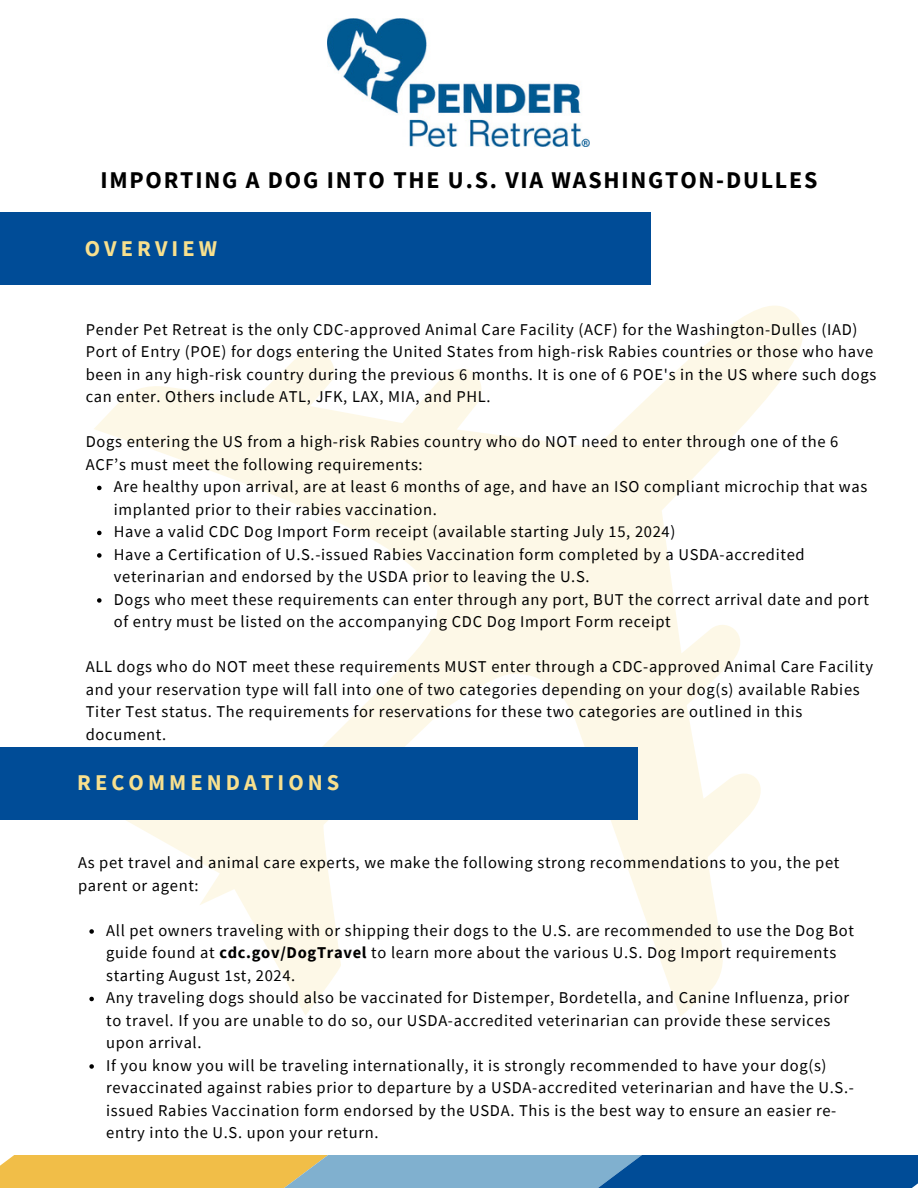
<style>
.page{position:relative;width:918px;height:1188px;background:#fff}
.page>*{position:absolute;margin:0;border:0;box-sizing:border-box;transform-origin:0 0}
.t1{font:700 24px "Source Sans Pro";letter-spacing:.075em;color:#000}
.t2{font:700 22.5px "Source Sans Pro";letter-spacing:.18em;color:#f8e08e}
.t3{font:16.5px/22.5px "Source Sans Pro";letter-spacing:.04em;color:#000}
.s1{font-weight:700}
</style>
<div class="page">
<svg style="left:92px;top:306px;width:711px;height:710px"></svg>
<div style="left:0;top:212px;width:651px;height:73px;background:#004c97"></div>
<svg style="left:97px;top:486px;width:5px;height:4px"></svg>
<svg style="left:97px;top:531px;width:5px;height:4px"></svg>
<svg style="left:97px;top:553px;width:5px;height:5px"></svg>
<svg style="left:97px;top:598px;width:5px;height:5px"></svg>
<div style="left:0;top:748px;width:637px;height:71px;background:#004c97"></div>
<svg style="left:89px;top:929px;width:5px;height:5px"></svg>
<svg style="left:89px;top:997px;width:5px;height:4px"></svg>
<svg style="left:89px;top:1064px;width:5px;height:5px"></svg>
<svg style="left:0;top:1156px;width:918px;height:32px;background:#7c9490"></svg>
<img style="left:328px;top:19px;width:262px;height:127px">
<p class="t1" style="left:101px;top:164px;width:718px">IMPORTING A DOG INTO THE U.S. VIA WASHINGTON-DULLES</p>
<p class="t2" style="left:85px;top:234px;width:134px">OVERVIEW</p>
<h1 class="t3" style="left:86px;top:318px;width:792px">Pender Pet Retreat is the only CDC-approved Animal Care Facility (ACF) for the Washington-Dulles (IAD)<br>Port of Entry (POE) for dogs entering the United States from high-risk Rabies countries or those who have been in any high-risk country during the previous 6 months. It is one of 6 POE's in the US where such dogs can enter. Others include ATL, JFK, LAX, MIA, and PHL.</h1>
<p class="t3" style="left:86px;top:430px;width:754px">Dogs entering the US from a high-risk Rabies country who do NOT need to enter through one of the 6<br>ACF’s must meet the following requirements:</p>
<h1 class="t3" style="left:114px;top:475px;width:755px">Are healthy upon arrival, are at least 6 months of age, and have an ISO compliant microchip that was implanted prior to their rabies vaccination.</h1>
<p class="t3" style="left:114px;top:520px;width:563px">Have a valid CDC Dog Import Form receipt (available starting July 15, 2024)</p>
<p class="t3" style="left:114px;top:543px;width:692px">Have a Certification of U.S.-issued Rabies Vaccination form completed by a USDA-accredited veterinarian and endorsed by the USDA prior to leaving the U.S.</p>
<p class="t3" style="left:114px;top:588px;width:757px">Dogs who meet these requirements can enter through any port, BUT the correct arrival date and port of entry must be listed on the accompanying CDC Dog Import Form receipt</p>
<p class="t3" style="left:86px;top:655px;width:789px">ALL dogs who do NOT meet these requirements MUST enter through a CDC-approved Animal Care Facility and your reservation type will fall into one of two categories depending on your dog(s) available Rabies Titer Test status. The requirements for reservations for these two categories are outlined in this document.</p>
<p class="t2" style="left:77px;top:768px;width:264px">RECOMMENDATIONS</p>
<p class="t3" style="left:78px;top:851px;width:763px">As pet travel and animal care experts, we make the following strong recommendations to you, the pet parent or agent:</p>
<p class="t3" style="left:106px;top:919px;width:749px">All pet owners traveling with or shipping their dogs to the U.S. are recommended to use the Dog Bot guide found at <span class="s1">cdc.gov/DogTravel</span> to learn more about the various U.S. Dog Import requirements starting August 1st, 2024.</p>
<p class="t3" style="left:106px;top:986px;width:745px">Any traveling dogs should also be vaccinated for Distemper, Bordetella, and Canine Influenza, prior to travel. If you are unable to do so, our USDA-accredited veterinarian can provide these services upon arrival.</p>
<p class="t3" style="left:106px;top:1054px;width:749px">If you know you will be traveling internationally, it is strongly recommended to have your dog(s) revaccinated against rabies prior to departure by a USDA-accredited veterinarian and have the U.S.- issued Rabies Vaccination form endorsed by the USDA. This is the best way to ensure an easier re&shy;entry into the U.S. upon your return.</p>
</div>
